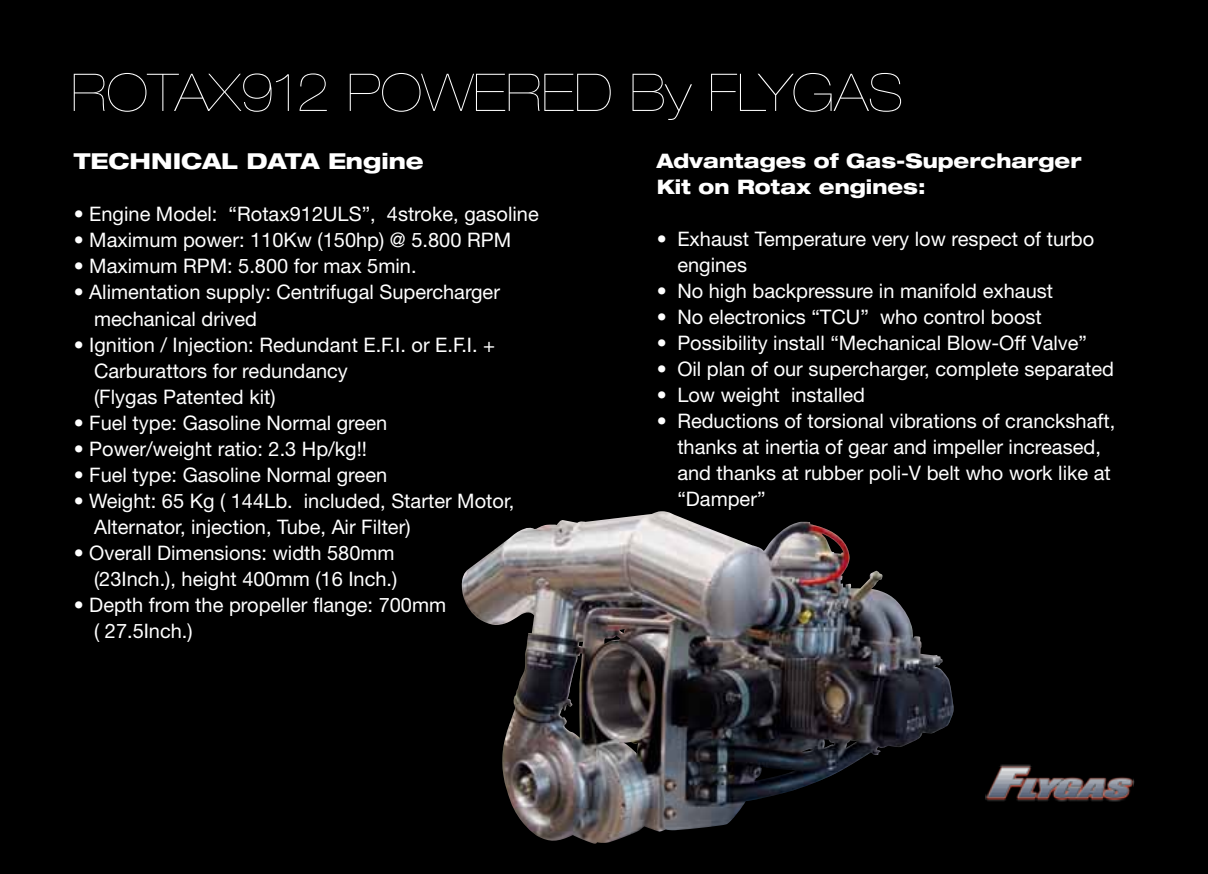
<style>
.page{position:relative;width:1208px;height:874px;background:#fff}
.page>*{position:absolute;margin:0;border:0;box-sizing:border-box;transform-origin:0 0}
.t1{font:200 expanded 52px "Helvetica Neue LT Std";color:#fff}
.t2{font:800 expanded 22px "Helvetica Neue LT Std";color:#fff}
.t3{font:20px/26px "Helvetica Neue LT Std";color:#fff}
.t4{font:800 expanded 20px/26px "Helvetica Neue LT Std";color:#fff}
</style>
<div class="page">
<div style="left:0;top:0;width:1208px;height:873px;background:#000"></div>
<img style="left:985px;top:764px;width:150px;height:38px">
<img style="left:461px;top:511px;width:492px;height:332px">
<h1 class="t1" style="left:71px;top:62px;width:833px">ROTAX912 POWERED By FLYGAS</h1>
<p class="t4" style="left:657px;top:147px;width:426px">Advantages of Gas-Supercharger<br>Kit on Rotax engines:</p>
<p class="t3" style="left:677px;top:225px;width:418px;text-indent:-20px">• Exhaust Temperature very low respect of turbo engines</p>
<p class="t3" style="left:657px;top:277px;width:398px">• No high backpressure in manifold exhaust</p>
<p class="t3" style="left:657px;top:303px;width:386px">• No electronics “TCU” who control boost</p>
<p class="t3" style="left:657px;top:329px;width:432px">• Possibility install “Mechanical Blow-Off Valve”</p>
<p class="t3" style="left:657px;top:355px;width:458px">• Oil plan of our supercharger, complete separated</p>
<p class="t3" style="left:657px;top:381px;width:210px">• Low weight installed</p>
<p class="t3" style="left:677px;top:407px;width:439px;text-indent:-20px">• Reductions of torsional vibrations of cranckshaft, thanks at inertia of gear and impeller increased, and thanks at rubber poli-V belt who work like at “Damper”</p>
<p class="t2" style="left:74px;top:147px;width:351px">TECHNICAL DATA Engine</p>
<p class="t3" style="left:74px;top:201px;width:466px">• Engine Model: “Rotax912ULS”, 4stroke, gasoline</p>
<p class="t3" style="left:74px;top:227px;width:439px">• Maximum power: 110Kw (150hp) @ 5.800 RPM</p>
<p class="t3" style="left:74px;top:253px;width:344px">• Maximum RPM: 5.800 for max 5min.</p>
<p class="t3" style="left:94px;top:279px;width:407px;text-indent:-20px">• Alimentation supply: Centrifugal Supercharger mechanical drived</p>
<p class="t3" style="left:94px;top:331px;width:402px;text-indent:-20px">• Ignition / Injection: Redundant E.F.I. or E.F.I. +<br>Carburattors for redundancy<br>(Flygas Patented kit)</p>
<p class="t3" style="left:74px;top:409px;width:315px">• Fuel type: Gasoline Normal green</p>
<p class="t3" style="left:74px;top:435px;width:295px">• Power/weight ratio: 2.3 Hp/kg!!</p>
<p class="t3" style="left:74px;top:461px;width:315px">• Fuel type: Gasoline Normal green</p>
<p class="t3" style="left:94px;top:487px;width:422px;text-indent:-20px">• Weight: 65 Kg ( 144Lb. included, Starter Motor,<br>Alternator, injection, Tube, Air Filter)</p>
<p class="t3" style="left:74px;top:539px;width:325px;text-align:right">• Overall Dimensions: width 580mm (23Inch.), height 400mm (16 Inch.)</p>
<p class="t3" style="left:94px;top:591px;width:353px;text-indent:-20px">• Depth from the propeller flange: 700mm ( 27.5Inch.)</p>
</div>
